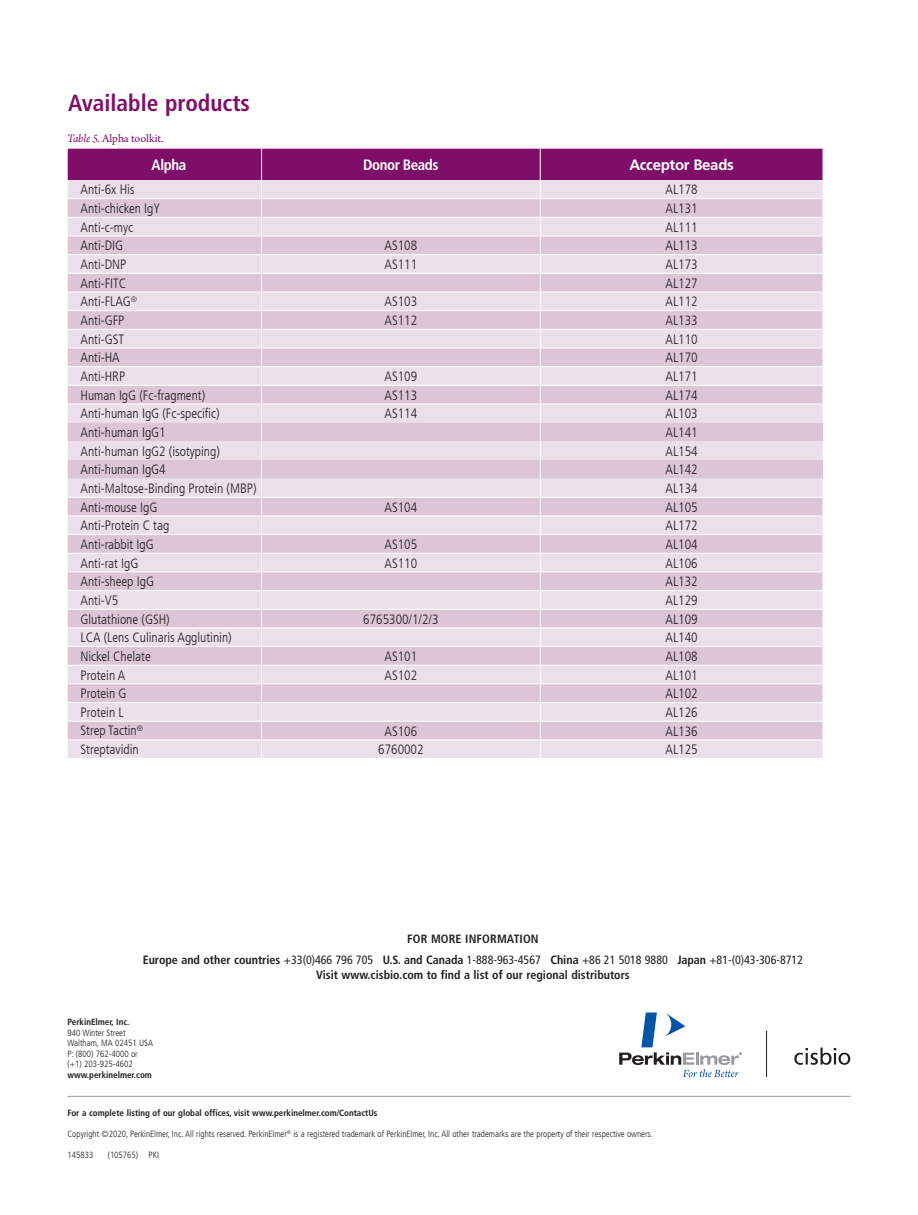
<style>
.page{position:relative;width:918px;height:1215px;background:#fff}
.page>*{position:absolute;margin:0;border:0;box-sizing:border-box;transform-origin:0 0}
.t1{font:700 condensed 23.25px "Frutiger LT Com";color:#7f0e69}
.t2{font:700 condensed 15px "Frutiger LT Com";letter-spacing:-.03em;color:#fff}
.t3{font:700 15px "Frutiger LT Std";letter-spacing:-.02em;color:#fff}
.t4{font:300 condensed 13.5px "Frutiger LT Com";color:#231f20}
.t5{font:700 condensed 12px/21.8px "Frutiger LT Com";color:#231f20;text-align:center}
.t6{font:12px "Arno Pro";color:#7f0e69}
.t7{font:300 condensed 9px/10.5px "Frutiger LT Com";color:#231f20}
.t8{font:700 condensed 9px "Frutiger LT Com";color:#231f20}
.s1{font-style:italic}
.s2{font-weight:400}
</style>
<div class="page">
<svg style="left:619px;top:1013px;width:123px;height:64px"></svg>
<svg style="left:794px;top:1048px;width:56px;height:17px"></svg>
<hr style="left:766px;top:1031px;width:1px;height:46px;background:#231f20">
<hr style="left:68px;top:1096px;width:782px;height:1px;background:#999b9e">
<svg style="left:68px;top:149px;width:755px;height:609px;background:#dfcadb"></svg>
<hr style="left:68px;top:404px;width:194px;height:1px;background:#fff">
<hr style="left:262px;top:404px;width:278px;height:1px;background:#fff">
<hr style="left:540px;top:404px;width:283px;height:1px;background:#fff">
<h1 class="t1" style="left:68px;top:89px;width:183px">Available products</h1>
<p class="t6" style="left:67px;top:131px;width:98px"><span class="s1">Table 5.</span> Alpha toolkit.</p>
<p class="t2" style="left:152px;top:156px;width:36px">Alpha</p>
<p class="t2" style="left:363px;top:156px;width:77px">Donor Beads</p>
<p class="t3" style="left:629px;top:156px;width:106px">Acceptor Beads</p>
<p class="t4" style="left:80px;top:182px;width:56px">Anti-6x His</p>
<p class="t4" style="left:666px;top:182px;width:34px">AL178</p>
<p class="t4" style="left:80px;top:201px;width:81px">Anti-chicken IgY</p>
<p class="t4" style="left:666px;top:201px;width:34px">AL131</p>
<p class="t4" style="left:80px;top:219px;width:54px">Anti-c-myc</p>
<p class="t4" style="left:666px;top:219px;width:34px">AL111</p>
<p class="t4" style="left:80px;top:238px;width:44px">Anti-DIG</p>
<p class="t4" style="left:385px;top:238px;width:34px">AS108</p>
<p class="t4" style="left:666px;top:238px;width:34px">AL113</p>
<p class="t4" style="left:80px;top:257px;width:48px">Anti-DNP</p>
<p class="t4" style="left:385px;top:257px;width:34px">AS111</p>
<p class="t4" style="left:666px;top:257px;width:34px">AL173</p>
<p class="t4" style="left:80px;top:275px;width:47px">Anti-FITC</p>
<p class="t4" style="left:666px;top:275px;width:34px">AL127</p>
<p class="t4" style="left:80px;top:294px;width:58px">Anti-FLAG<sup>®</sup></p>
<p class="t4" style="left:385px;top:294px;width:34px">AS103</p>
<p class="t4" style="left:666px;top:294px;width:34px">AL112</p>
<p class="t4" style="left:80px;top:313px;width:46px">Anti-GFP</p>
<p class="t4" style="left:385px;top:313px;width:34px">AS112</p>
<p class="t4" style="left:666px;top:313px;width:34px">AL133</p>
<p class="t4" style="left:80px;top:331px;width:45px">Anti-GST</p>
<p class="t4" style="left:666px;top:331px;width:34px">AL110</p>
<p class="t4" style="left:80px;top:350px;width:41px">Anti-HA</p>
<p class="t4" style="left:666px;top:350px;width:34px">AL170</p>
<p class="t4" style="left:80px;top:369px;width:46px">Anti-HRP</p>
<p class="t4" style="left:385px;top:369px;width:34px">AS109</p>
<p class="t4" style="left:666px;top:369px;width:34px">AL171</p>
<p class="t4" style="left:80px;top:387px;width:126px">Human IgG (Fc-fragment)</p>
<p class="t4" style="left:385px;top:387px;width:34px">AS113</p>
<p class="t4" style="left:666px;top:387px;width:34px">AL174</p>
<p class="t4" style="left:80px;top:406px;width:141px">Anti‑human IgG (Fc‑specific)</p>
<p class="t4" style="left:385px;top:406px;width:34px">AS114</p>
<p class="t4" style="left:666px;top:406px;width:34px">AL103</p>
<p class="t4" style="left:80px;top:425px;width:87px">Anti-human IgG1</p>
<p class="t4" style="left:666px;top:425px;width:34px">AL141</p>
<p class="t4" style="left:80px;top:443px;width:141px">Anti-human IgG2 (isotyping)</p>
<p class="t4" style="left:666px;top:443px;width:34px">AL154</p>
<p class="t4" style="left:80px;top:462px;width:87px">Anti-human IgG4</p>
<p class="t4" style="left:666px;top:462px;width:34px">AL142</p>
<p class="t4" style="left:80px;top:481px;width:178px">Anti-Maltose-Binding Protein (MBP)</p>
<p class="t4" style="left:666px;top:481px;width:34px">AL134</p>
<p class="t4" style="left:80px;top:499px;width:79px">Anti-mouse IgG</p>
<p class="t4" style="left:385px;top:499px;width:34px">AS104</p>
<p class="t4" style="left:666px;top:499px;width:34px">AL105</p>
<p class="t4" style="left:80px;top:518px;width:90px">Anti-Protein C tag</p>
<p class="t4" style="left:666px;top:518px;width:34px">AL172</p>
<p class="t4" style="left:80px;top:537px;width:75px">Anti-rabbit IgG</p>
<p class="t4" style="left:385px;top:537px;width:34px">AS105</p>
<p class="t4" style="left:666px;top:537px;width:34px">AL104</p>
<p class="t4" style="left:80px;top:555px;width:60px">Anti-rat IgG</p>
<p class="t4" style="left:385px;top:555px;width:34px">AS110</p>
<p class="t4" style="left:666px;top:555px;width:34px">AL106</p>
<p class="t4" style="left:80px;top:574px;width:75px">Anti-sheep IgG</p>
<p class="t4" style="left:666px;top:574px;width:34px">AL132</p>
<p class="t4" style="left:80px;top:592px;width:39px">Anti-V5</p>
<p class="t4" style="left:666px;top:592px;width:34px">AL129</p>
<p class="t4" style="left:80px;top:611px;width:91px">Glutathione (GSH)</p>
<p class="t4" style="left:363px;top:611px;width:77px">6765300/1/2/3</p>
<p class="t4" style="left:666px;top:611px;width:34px">AL109</p>
<p class="t4" style="left:81px;top:630px;width:153px">LCA (Lens Culinaris Agglutinin)</p>
<p class="t4" style="left:666px;top:630px;width:34px">AL140</p>
<p class="t4" style="left:81px;top:648px;width:72px">Nickel Chelate</p>
<p class="t4" style="left:385px;top:648px;width:34px">AS101</p>
<p class="t4" style="left:666px;top:648px;width:34px">AL108</p>
<p class="t4" style="left:81px;top:667px;width:46px">Protein A</p>
<p class="t4" style="left:385px;top:667px;width:34px">AS102</p>
<p class="t4" style="left:666px;top:667px;width:34px">AL101</p>
<p class="t4" style="left:81px;top:686px;width:48px">Protein G</p>
<p class="t4" style="left:666px;top:686px;width:34px">AL102</p>
<p class="t4" style="left:81px;top:704px;width:45px">Protein L</p>
<p class="t4" style="left:666px;top:704px;width:34px">AL126</p>
<p class="t4" style="left:81px;top:723px;width:64px">Strep Tactin<sup>®</sup></p>
<p class="t4" style="left:385px;top:723px;width:34px">AS106</p>
<p class="t4" style="left:666px;top:723px;width:34px">AL136</p>
<p class="t4" style="left:80px;top:742px;width:60px">Streptavidin</p>
<p class="t4" style="left:378px;top:742px;width:47px">6760002</p>
<p class="t4" style="left:666px;top:742px;width:34px">AL125</p>
<p class="t5" style="left:143px;top:928px;width:662px">FOR MORE INFORMATION<br>Europe and other countries <span class="s2">+33(0)466 796 705</span> U.S. and Canada <span class="s2">1-888-963-4567</span> China <span class="s2">+86 21 5018 9880</span> Japan <span class="s2">+81-(0)43-306-8712</span></p>
<p class="t5" style="left:316px;top:964px;width:315px">Visit www.cisbio.com to find a list of our regional distributors</p>
<p class="t8" style="left:68px;top:1017px;width:63px">PerkinElmer, Inc.</p>
<p class="t7" style="left:68px;top:1027px;width:87px">940 Winter Street<br>Waltham, MA 02451 USA<br>P: (800) 762-4000 or (+1) 203-925-4602</p>
<p class="t8" style="left:68px;top:1069px;width:86px">www.perkinelmer.com</p>
<p class="t8" style="left:68px;top:1107px;width:312px">For a complete listing of our global offices, visit www.perkinelmer.com/ContactUs</p>
<p class="t7" style="left:68px;top:1129px;width:587px">Copyright ©2020, PerkinElmer, Inc. All rights reserved. PerkinElmer<sup>®</sup> is a registered trademark of PerkinElmer, Inc. All other trademarks are the property of their respective owners.</p>
<p class="t7" style="left:68px;top:1150px;width:27px">145833</p>
<p class="t7" style="left:108px;top:1150px;width:53px">(105765) PKI</p>
</div>
